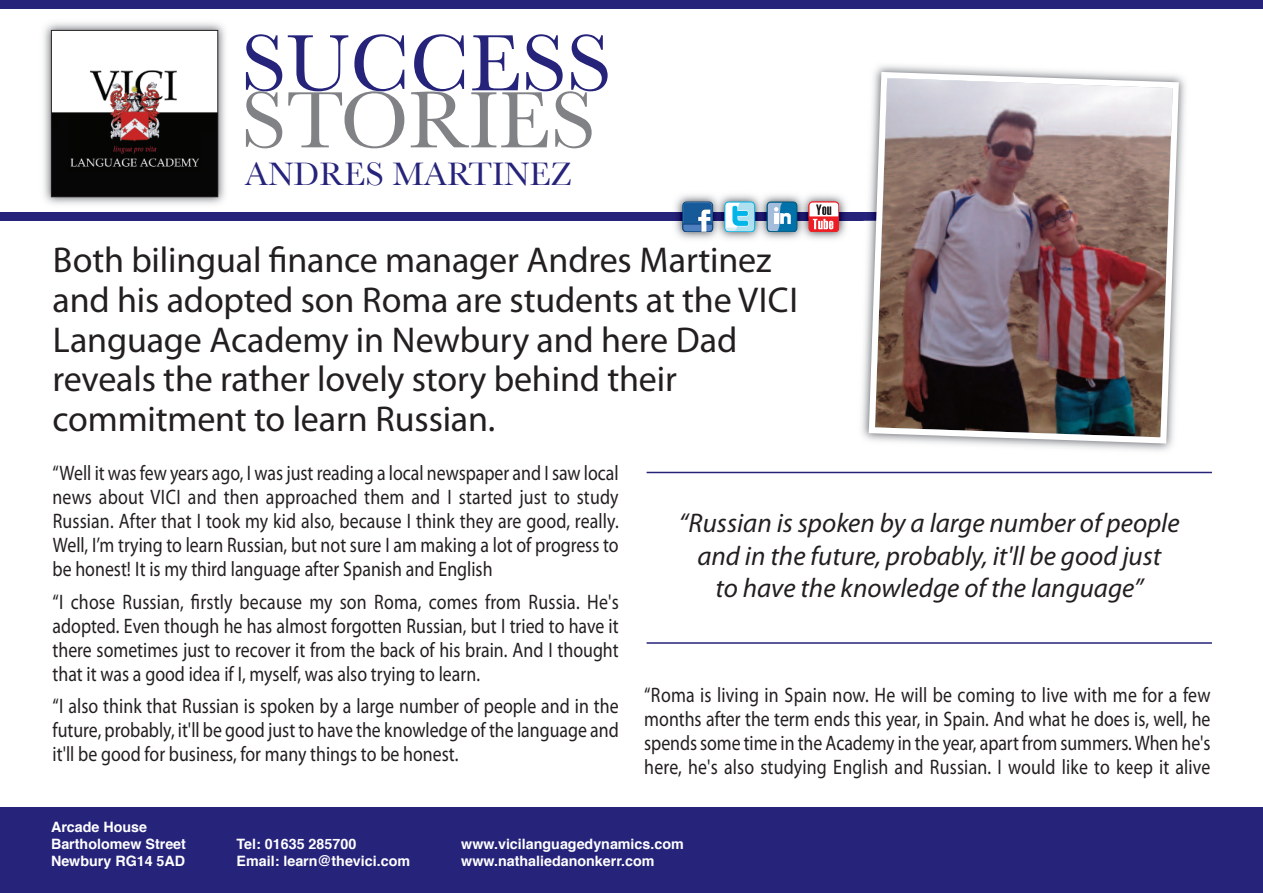
<style>
.page{position:relative;width:1263px;height:893px;background:#fff}
.page>*{position:absolute;margin:0;border:0;box-sizing:border-box;transform-origin:0 0}
.t1{font:83.1px "Baskerville";color:#26237b}
.t2{font:83.1px "Baskerville";color:#808285}
.t3{font:36px/39.8px "Myriad Pro";letter-spacing:-.005em;color:#231f20}
.t4{font:34.05px "Baskerville";color:#26237b}
.t5{font:italic 27px/32.4px "Myriad Pro";color:#231f20;text-align:center}
.t6{font:21px/24px "Myriad Pro";color:#231f20;text-align:justify;scale:.85 1}
.t7{font:700 14.25px/17.1px "Helvetica";color:#fff}
</style>
<div class="page">
<img style="left:43px;top:22px;width:182px;height:183px">
<img style="left:53px;top:32px;width:163px;height:163px">
<div style="left:51px;top:30px;width:167px;height:167px;border:1px solid #231f20"></div>
<div style="left:0;top:212px;width:1063px;height:9px;background:#26237b"></div>
<div style="left:0;top:0;width:1263px;height:9px;background:#26237b"></div>
<img style="left:675px;top:194px;width:172px;height:45px">
<div style="left:725px;top:202px;width:30px;height:30px;background:#afe0f0;border-radius:4px"></div>
<div style="left:725px;top:202px;width:30px;height:30px;border:1px solid #00b6e9;border-radius:4px"></div>
<svg style="left:726px;top:203px;width:23px;height:28px"></svg>
<div style="left:767px;top:202px;width:30px;height:30px;background:#0072a9;border-radius:4px"></div>
<div style="left:767px;top:202px;width:30px;height:30px;border:1px solid #01577b;border-radius:4px"></div>
<svg style="left:768px;top:203px;width:23px;height:28px"></svg>
<svg style="left:809px;top:202px;width:30px;height:30px"></svg>
<div style="left:809px;top:202px;width:30px;height:30px;border:1px solid #ee1d23;border-radius:4px"></div>
<svg style="left:809px;top:202px;width:30px;height:27px"></svg>
<div style="left:683px;top:202px;width:30px;height:30px;border:1px solid #12457d;border-radius:4px"></div>
<img style="left:683px;top:202px;width:29px;height:7px">
<svg style="left:683px;top:209px;width:30px;height:23px"></svg>
<div style="left:0;top:808px;width:1263px;height:85px;background:#26237b"></div>
<hr style="left:647px;top:472px;width:565px;height:1px;background:#26237b">
<hr style="left:647px;top:642px;width:565px;height:2px;background:#26237b">
<img style="left:861px;top:65px;width:325px;height:386px">
<img style="left:864px;top:212px;width:2px;height:9px">
<img style="left:866px;top:69px;width:316px;height:378px">
<h1 class="t1" style="left:241px;top:16px;width:372px">SUCCESS</h1>
<h1 class="t2" style="left:241px;top:73px;width:356px">STORIES</h1>
<h3 class="t4" style="left:245px;top:154px;width:329px">ANDRES MARTINEZ</h3>
<h2 class="t3" style="left:53px;top:243px;width:747px">Both bilingual finance manager Andres Martinez and his adopted son Roma are students at the VICI Language Academy in Newbury and here Dad reveals the rather lovely story behind their commitment to learn Russian.</h2>
<p class="t6" style="left:53px;top:463px;width:668px">“Well it was few years ago, I was just reading a local newspaper and I saw local news about VICI and then approached them and I started just to study Russian. After that I took my kid also, because I think they are good, really.<br>Well, I’m trying to learn Russian, but not sure I am making a lot of progress to be honest! It is my third language after Spanish and English</p>
<p class="t6" style="left:53px;top:591px;width:668px">“I chose Russian, firstly because my son Roma, comes from Russia. He's adopted. Even though he has almost forgotten Russian, but I tried to have it there sometimes just to recover it from the back of his brain. And I thought that it was a good idea if I, myself, was also trying to learn.</p>
<p class="t6" style="left:53px;top:696px;width:668px">“I also think that Russian is spoken by a large number of people and in the future, probably, it'll be good just to have the knowledge of the language and it'll be good for business, for many things to be honest.</p>
<p class="t6" style="left:644px;top:685px;width:668px">“Roma is living in Spain now. He will be coming to live with me for a few months after the term ends this year, in Spain. And what he does is, well, he spends some time in the Academy in the year, apart from summers. When he's here, he's also studying English and Russian. I would like to keep it alive</p>
<p class="t5" style="left:679px;top:509px;width:502px">“Russian is spoken by a large number of people and in the future, probably, it'll be good just<br>to have the knowledge of the language”</p>
<p class="t7" style="left:51px;top:819px;width:136px">Arcade House<br>Bartholomew Street<br>Newbury RG14 5AD</p>
<p class="t7" style="left:237px;top:836px;width:175px">Tel: 01635 285700<br>Email: learn@thevici.com</p>
<p class="t7" style="left:461px;top:836px;width:224px">www.vicilanguagedynamics.com www.nathaliedanonkerr.com</p>
</div>
